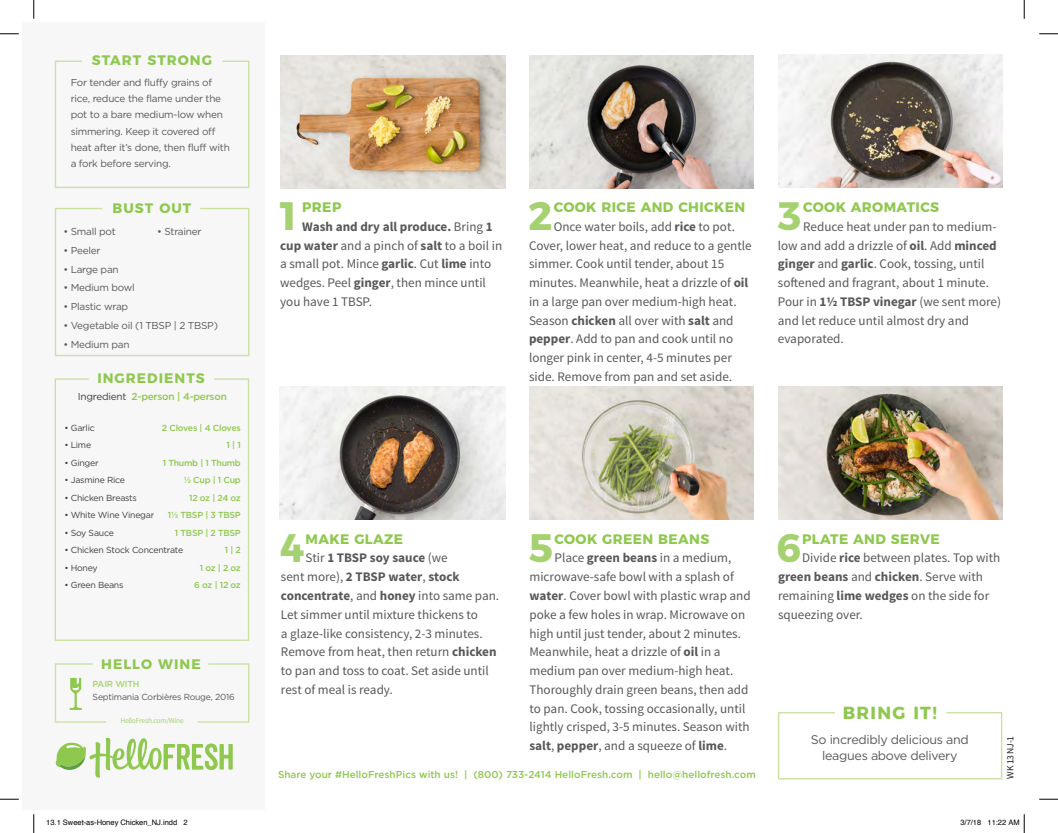
<style>
.page{position:relative;width:1058px;height:833px;background:#fff}
.page>*{position:absolute;margin:0;border:0;box-sizing:border-box;transform-origin:0 0}
.t1{font:700 39.62px "Montserrat";color:#a6d170}
.t2{font:700 17.5px "Montserrat";letter-spacing:.075em;color:#8fc84e}
.t3{font:700 13.75px "Montserrat";letter-spacing:.03em;color:#8fc84e}
.t4{font:700 13.75px "Montserrat";letter-spacing:.075em;color:#8fc84e}
.t5{font:13.12px/18.8px "Source Sans Pro";color:#57585a}
.t6{font:12.5px/16.8px "Gotham";letter-spacing:-.025em;color:#57585a;text-align:center}
.t7{font:10px/16.2px "Gotham";letter-spacing:-.025em;color:#57585a}
.t8{font:500 10px "Gotham";color:#8fc84e}
.t9{font:500 10px "Gotham";letter-spacing:-.025em;color:#8fc84e}
.t10{font:9.62px "Source Sans Pro";color:#231f20}
.t11{font:8.75px "Gotham";letter-spacing:-.025em;color:#3e3e3f}
.t12{font:500 8.75px/17.5px "Gotham";letter-spacing:-.025em;color:#8fc84e;text-align:right}
.t13{font:8.75px "Gotham";letter-spacing:-.025em;color:#57585a}
.t14{font:500 8.75px "Gotham";letter-spacing:-.025em;color:#a6d170}
.t15{font:7.5px "Helvetica";color:#000}
.t16{font:7.5px "Source Sans Pro";letter-spacing:-.025em;color:#a6d170}
.s1{font-weight:400;color:#3e3e3f}
.s2{font-weight:700}
</style>
<div class="page">
<div style="left:23px;top:23px;width:242px;height:787px;background:#f7f7f8"></div>
<img style="left:281px;top:55px;width:224px;height:133px">
<img style="left:529px;top:55px;width:225px;height:133px">
<img style="left:529px;top:387px;width:224px;height:132px">
<img style="left:280px;top:387px;width:225px;height:132px">
<img style="left:778px;top:55px;width:224px;height:132px">
<img style="left:778px;top:387px;width:224px;height:132px">
<svg style="left:54px;top:207px;width:196px;height:150px"></svg>
<svg style="left:54px;top:378px;width:196px;height:263px"></svg>
<svg style="left:54px;top:60px;width:196px;height:128px"></svg>
<svg style="left:54px;top:663px;width:53px;height:60px"></svg>
<svg style="left:197px;top:663px;width:53px;height:60px"></svg>
<svg style="left:56px;top:738px;width:177px;height:39px"></svg>
<svg style="left:777px;top:712px;width:226px;height:68px"></svg>
<svg style="left:0;top:33px;width:19px;height:2px"></svg>
<svg style="left:1039px;top:33px;width:19px;height:2px"></svg>
<svg style="left:0;top:798px;width:19px;height:2px"></svg>
<svg style="left:1039px;top:798px;width:19px;height:2px"></svg>
<svg style="left:33px;top:0;width:2px;height:19px"></svg>
<svg style="left:33px;top:814px;width:2px;height:19px"></svg>
<svg style="left:1023px;top:0;width:2px;height:19px"></svg>
<svg style="left:1023px;top:814px;width:2px;height:19px"></svg>
<p class="t4" style="left:92px;top:49px;width:122px">START STRONG</p>
<p class="t7" style="left:71px;top:74px;width:161px">For tender and fluffy grains of rice, reduce the flame under the pot to a bare medium-low when simmering. Keep it covered off heat after it’s done, then fluff with a fork before serving.</p>
<p class="t3" style="left:112px;top:196px;width:80px">BUST OUT</p>
<p class="t7" style="left:63px;top:223px;width:54px">• Small pot</p>
<p class="t7" style="left:63px;top:242px;width:39px">• Peeler</p>
<p class="t7" style="left:63px;top:261px;width:57px">• Large pan</p>
<p class="t7" style="left:63px;top:279px;width:73px">• Medium bowl</p>
<p class="t7" style="left:63px;top:298px;width:66px">• Plastic wrap</p>
<p class="t7" style="left:63px;top:317px;width:156px">• Vegetable oil (1 TBSP | 2 TBSP)</p>
<p class="t7" style="left:63px;top:336px;width:68px">• Medium pan</p>
<p class="t7" style="left:157px;top:223px;width:46px">• Strainer</p>
<p class="t4" style="left:97px;top:366px;width:109px">INGREDIENTS</p>
<p class="t9" style="left:78px;top:390px;width:151px"><span class="s1">Ingredient</span> 2-person | 4-person</p>
<p class="t12" style="left:162px;top:419px;width:80px">2 Cloves | 4 Cloves<br>1 | 1<br>1 Thumb | 1 Thumb ½ Cup | 1 Cup<br>12 oz | 24 oz<br>1½ TBSP | 3 TBSP<br>1 TBSP | 2 TBSP<br>1 | 2<br>1 oz | 2 oz<br>6 oz | 12 oz</p>
<p class="t11" style="left:64px;top:422px;width:32px">• Garlic</p>
<p class="t11" style="left:64px;top:439px;width:28px">• Lime</p>
<p class="t11" style="left:64px;top:457px;width:36px">• Ginger</p>
<p class="t11" style="left:64px;top:474px;width:62px">• Jasmine Rice</p>
<p class="t11" style="left:64px;top:492px;width:74px">• Chicken Breasts</p>
<p class="t11" style="left:64px;top:509px;width:91px">• White Wine Vinegar</p>
<p class="t11" style="left:64px;top:527px;width:51px">• Soy Sauce</p>
<p class="t11" style="left:64px;top:544px;width:120px">• Chicken Stock Concentrate</p>
<p class="t11" style="left:64px;top:562px;width:35px">• Honey</p>
<p class="t11" style="left:64px;top:579px;width:61px">• Green Beans</p>
<p class="t4" style="left:101px;top:653px;width:101px">HELLO WINE</p>
<p class="t14" style="left:93px;top:678px;width:48px">PAIR WITH</p>
<p class="t16" style="left:120px;top:716px;width:65px">HelloFresh.com/Wine</p>
<p class="t13" style="left:93px;top:691px;width:143px">Septimania Corbières Rouge, 2016</p>
<h1 class="t1" style="left:276px;top:183px;width:26px">1</h1>
<p class="t3" style="left:302px;top:196px;width:41px">PREP</p>
<p class="t5" style="left:280px;top:217px;width:223px;text-indent:22px"><span class="s2">Wash and dry all produce.</span> Bring <span class="s2">1 cup water</span> and a pinch of <span class="s2">salt</span> to a boil in a small pot. Mince <span class="s2">garlic</span>. Cut <span class="s2">lime</span> into wedges. Peel <span class="s2">ginger</span>, then mince until you have 1 TBSP.</p>
<h1 class="t1" style="left:528px;top:183px;width:26px">2</h1>
<p class="t3" style="left:553px;top:196px;width:193px">COOK RICE AND CHICKEN</p>
<p class="t5" style="left:529px;top:217px;width:224px;text-indent:25px">Once water boils, add <span class="s2">rice</span> to pot.<br>Cover, lower heat, and reduce to a gentle simmer. Cook until tender, about 15 minutes. Meanwhile, heat a drizzle of <span class="s2">oil </span>in a large pan over medium-high heat.<br>Season <span class="s2">chicken</span> all over with <span class="s2">salt</span> and <span class="s2">pepper</span>. Add to pan and cook until no longer pink in center, 4-5 minutes per side. Remove from pan and set aside.</p>
<h1 class="t1" style="left:777px;top:183px;width:24px">3</h1>
<p class="t3" style="left:803px;top:196px;width:137px">COOK AROMATICS</p>
<p class="t5" style="left:778px;top:217px;width:225px;text-indent:25px">Reduce heat under pan to medium&shy;low and add a drizzle of <span class="s2">oil</span>. Add <span class="s2">minced ginger</span> and <span class="s2">garlic</span>. Cook, tossing, until softened and fragrant, about 1 minute.<br>Pour in <span class="s2">1½ TBSP vinegar</span> (we sent more) and let reduce until almost dry and evaporated.</p>
<h1 class="t1" style="left:280px;top:515px;width:26px">4</h1>
<p class="t3" style="left:305px;top:527px;width:99px">MAKE GLAZE</p>
<p class="t5" style="left:281px;top:549px;width:220px;text-indent:25px">Stir <span class="s2">1 TBSP soy sauce</span> (we<br>sent more), <span class="s2">2 TBSP water</span>, <span class="s2">stock concentrate</span>, and <span class="s2">honey</span> into same pan.<br>Let simmer until mixture thickens to<br>a glaze-like consistency, 2-3 minutes.<br>Remove from heat, then return <span class="s2">chicken </span>to pan and toss to coat. Set aside until rest of meal is ready.</p>
<h1 class="t1" style="left:529px;top:515px;width:26px">5</h1>
<p class="t3" style="left:554px;top:527px;width:156px">COOK GREEN BEANS</p>
<p class="t5" style="left:529px;top:549px;width:223px;text-indent:25px">Place <span class="s2">green beans</span> in a medium, microwave-safe bowl with a splash of <span class="s2">water</span>. Cover bowl with plastic wrap and poke a few holes in wrap. Microwave on high until just tender, about 2 minutes.<br>Meanwhile, heat a drizzle of <span class="s2">oil</span> in a medium pan over medium-high heat.<br>Thoroughly drain green beans, then add to pan. Cook, tossing occasionally, until lightly crisped, 3-5 minutes. Season with <span class="s2">salt</span>, <span class="s2">pepper</span>, and a squeeze of <span class="s2">lime</span>.</p>
<p class="t8" style="left:278px;top:767px;width:479px">Share your #HelloFreshPics with us! | (800) 733-2414 HelloFresh.com | hello@hellofresh.com</p>
<h1 class="t1" style="left:776px;top:515px;width:26px">6</h1>
<p class="t3" style="left:802px;top:527px;width:139px">PLATE AND SERVE</p>
<p class="t5" style="left:778px;top:549px;width:224px;text-indent:24px">Divide <span class="s2">rice</span> between plates. Top with <span class="s2">green beans</span> and <span class="s2">chicken</span>. Serve with remaining <span class="s2">lime wedges</span> on the side for squeezing over.</p>
<h2 class="t2" style="left:842px;top:698px;width:96px">BRING IT!</h2>
<p class="t6" style="left:810px;top:730px;width:160px">So incredibly delicious and leagues above delivery</p>
<p class="t10" style="left:1004px;top:778px;width:44px;rotate:-90deg">WK 13 NJ-1</p>
<p class="t15" style="left:46px;top:817px;width:143px">13.1 Sweet-as-Honey Chicken_NJ.indd 2</p>
<p class="t15" style="left:960px;top:817px;width:61px">3/7/18 11:22 AM</p>
</div>
